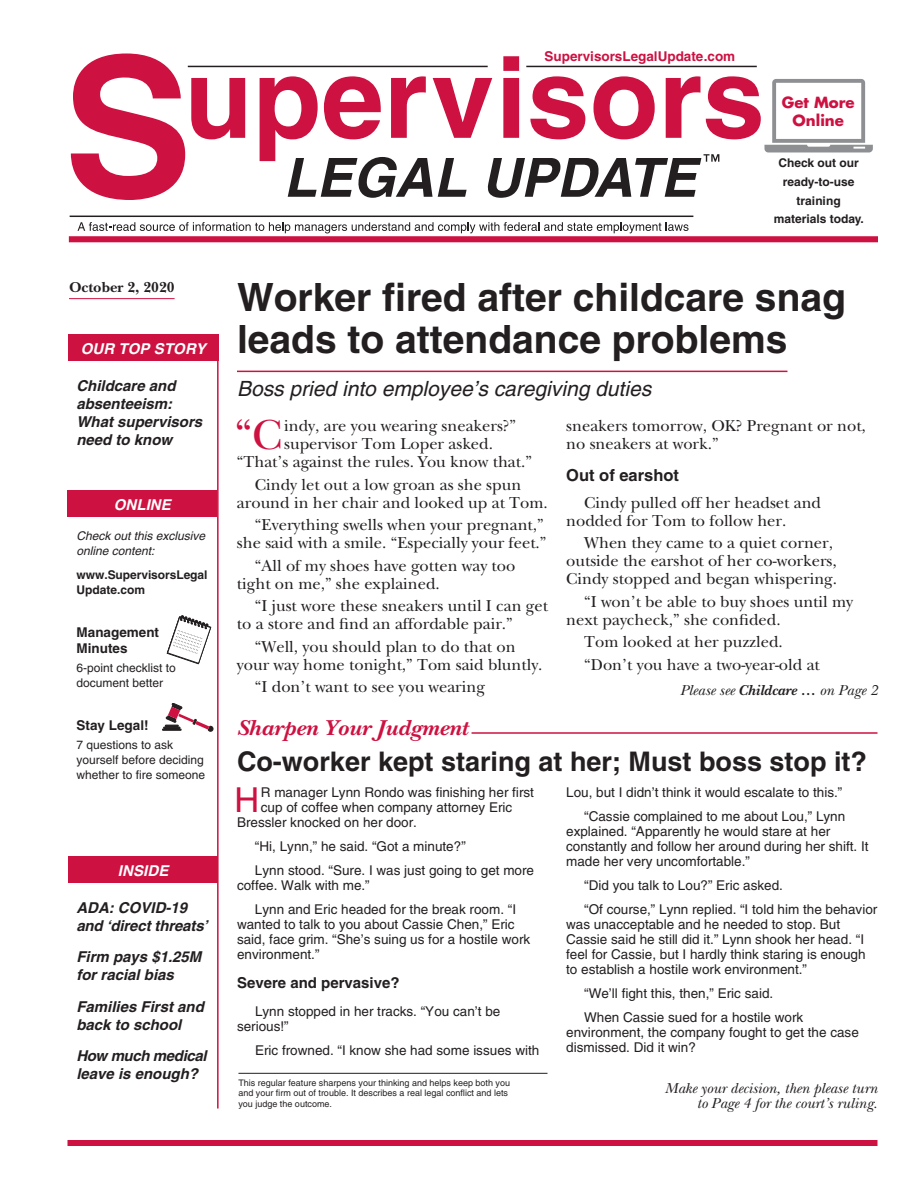
<style>
.page{position:relative;width:918px;height:1188px;background:#fff}
.page>*{position:absolute;margin:0;border:0;box-sizing:border-box;transform-origin:0 0}
.t1{font:43.8px "New Baskerville";color:#cd1141}
.t2{font:700 39px/42px "Helvetica";color:#231f20}
.t3{font:34.35px "Helvetica";color:#cd1141}
.t4{font:700 27px "Helvetica";color:#231f20}
.t5{font:italic 700 22.5px "New Baskerville";color:#cd1141;scale:1.08 1}
.t6{font:italic 21px "Helvetica";color:#231f20}
.t7{font:16.5px/18px "New Baskerville";color:#231f20}
.t8{font:700 16.5px "Helvetica";color:#231f20}
.t9{font:italic 700 15px/18px "Helvetica";color:#231f20}
.t10{font:italic 15px/15px "New Baskerville";color:#231f20;text-align:right}
.t11{font:italic 700 15px/18px "Helvetica";letter-spacing:-.025em;color:#231f20}
.t12{font:italic 700 15px "Helvetica";letter-spacing:.005em;color:#fff}
.t13{font:700 15px "Helvetica";color:#231f20}
.t14{font:700 15px/18px "Futura";color:#cd1141;text-align:center}
.t15{font:700 15px "New Baskerville";color:#231f20}
.t16{font:13.5px/15px "Helvetica";color:#231f20}
.t17{font:700 13.5px/15.8px "Helvetica";color:#231f20}
.t18{font:700 13.5px "Helvetica";color:#cd1141}
.t19{font:12px/15px "Helvetica";color:#231f20}
.t20{font:700 12px/18.9px "Helvetica";color:#231f20;text-align:center}
.t21{font:italic 12px/15px "Helvetica";color:#231f20}
.t22{font:9px/10.5px "Helvetica";color:#231f20}
.s1{font-weight:700}
</style>
<div class="page">
<svg style="left:71px;top:53px;width:114px;height:147px"></svg>
<svg style="left:191px;top:78px;width:54px;height:61px"></svg>
<div style="left:69px;top:236px;width:809px;height:6px;background:#cd1141"></div>
<svg style="left:78px;top:222px;width:611px;height:11px"></svg>
<hr style="left:70px;top:216px;width:623px;height:1px;background:#231f20">
<hr style="left:188px;top:66px;width:300px;height:1px;background:#231f20">
<svg style="left:260px;top:56px;width:613px;height:142px"></svg>
<hr style="left:69px;top:298px;width:106px;height:1px;background:#cd1141">
<hr style="left:237px;top:371px;width:550px;height:1px;background:#cd1141">
<div style="left:68px;top:1140px;width:810px;height:6px;background:#cd1141"></div>
<hr style="left:238px;top:1073px;width:310px;height:1px;background:#231f20">
<hr style="left:472px;top:732px;width:406px;height:2px;background:#cd1141">
<div style="left:68px;top:856px;width:150px;height:27px;background:#cd1141"></div>
<div style="left:68px;top:334px;width:151px;height:27px;background:#cd1141"></div>
<div style="left:67px;top:490px;width:150px;height:27px;background:#cd1141"></div>
<hr style="left:217px;top:334px;width:2px;height:775px;background:#cd1141">
<svg style="left:167px;top:616px;width:44px;height:48px"></svg>
<svg style="left:162px;top:703px;width:51px;height:28px"></svg>
<p class="t15" style="left:69px;top:279px;width:107px">October 2, 2020</p>
<p class="t12" style="left:81px;top:339px;width:127px">OUR TOP STORY</p>
<p class="t9" style="left:76px;top:376px;width:127px">Childcare and absenteeism:<br>What supervisors need to know</p>
<p class="t12" style="left:114px;top:495px;width:59px">ONLINE</p>
<p class="t21" style="left:77px;top:528px;width:130px">Check out this exclusive online content:</p>
<p class="t20" style="left:77px;top:567px;width:132px;line-height:15px;text-align:left">www.SupervisorsLegal<br>Update.com</p>
<p class="t17" style="left:77px;top:624px;width:84px">Management<br>Minutes</p>
<p class="t19" style="left:77px;top:660px;width:101px">6-point checklist to document better</p>
<p class="t17" style="left:77px;top:717px;width:74px">Stay Legal!</p>
<p class="t19" style="left:77px;top:738px;width:130px">7 questions to ask yourself before deciding whether to fire someone</p>
<p class="t12" style="left:118px;top:861px;width:52px">INSIDE</p>
<p class="t9" style="left:76px;top:898px;width:133px">ADA: COVID-19 and ‘direct threats’</p>
<p class="t9" style="left:76px;top:948px;width:127px">Firm pays $1.25M for racial bias</p>
<p class="t9" style="left:76px;top:997px;width:129px">Families First and back to school</p>
<p class="t11" style="left:76px;top:1047px;width:132px">How much medical leave is enough?</p>
<p class="t18" style="left:545px;top:48px;width:192px">SupervisorsLegalUpdate.com</p>
<p class="t14" style="left:782px;top:93px;width:74px">Get More<br>Online</p>
<p class="t20" style="left:774px;top:153px;width:92px">Check out our ready-to-use training materials today.</p>
<h2 class="t2" style="left:237px;top:275px;width:611px">Worker fired after childcare snag leads to attendance problems</h2>
<h3 class="t6" style="left:237px;top:377px;width:416px">Boss pried into employee’s caregiving duties</h3>
<h1 class="t1" style="left:235px;top:410px;width:49px">“C</h1>
<p class="t7" style="left:284px;top:417px;width:233px">indy, are you wearing sneakers?”</p>
<p class="t7" style="left:284px;top:435px;width:210px">supervisor Tom Loper asked.</p>
<p class="t7" style="left:237px;top:453px;width:297px">“That’s against the rules. You know that.”</p>
<p class="t7" style="left:237px;top:475px;width:312px;text-align:center">Cindy let out a low groan as she spun around in her chair and looked up at Tom.</p>
<p class="t7" style="left:237px;top:516px;width:311px;text-align:right">“Everything swells when your pregnant,” she said with a smile. “Especially your feet.”</p>
<p class="t7" style="left:237px;top:556px;width:280px;text-indent:18px">“All of my shoes have gotten way too tight on me,” she explained.</p>
<p class="t7" style="left:237px;top:597px;width:313px;text-indent:18px">“I just wore these sneakers until I can get to a store and find an affordable pair.”</p>
<p class="t7" style="left:237px;top:638px;width:307px;text-align:center">“Well, you should plan to do that on<br>your way home tonight,” Tom said bluntly.</p>
<p class="t7" style="left:255px;top:678px;width:232px">“I don’t want to see you wearing</p>
<h3 class="t5" style="left:237px;top:715px;width:215px">Sharpen Your Judgment</h3>
<p class="t7" style="left:566px;top:417px;width:301px">sneakers tomorrow, OK? Pregnant or not, no sneakers at work.”</p>
<p class="t8" style="left:566px;top:465px;width:114px">Out of earshot</p>
<p class="t7" style="left:566px;top:494px;width:256px;text-indent:18px">Cindy pulled off her headset and nodded for Tom to follow her.</p>
<p class="t7" style="left:566px;top:534px;width:272px;text-indent:18px">When they came to a quiet corner, outside the earshot of her co-workers,<br>Cindy stopped and began whispering.</p>
<p class="t7" style="left:566px;top:593px;width:288px;text-indent:18px">“I won’t be able to buy shoes until my next paycheck,” she confided.</p>
<p class="t7" style="left:584px;top:631px;width:237px;line-height:22.5px">Tom looked at her puzzled. “Don’t you have a two-year-old at</p>
<p class="t10" style="left:680px;top:683px;width:199px">Please see <span class="s1">Childcare …</span> on Page 2</p>
<h3 class="t4" style="left:237px;top:745px;width:632px">Co-worker kept staring at her; Must boss stop it?</h3>
<h3 class="t3" style="left:234px;top:780px;width:26px">H</h3>
<p class="t16" style="left:261px;top:785px;width:275px">R manager Lynn Rondo was finishing her first</p>
<p class="t16" style="left:261px;top:800px;width:253px">cup of coffee when company attorney Eric</p>
<p class="t16" style="left:237px;top:815px;width:182px">Bressler knocked on her door.</p>
<p class="t16" style="left:255px;top:834px;width:281px;line-height:24px">“Hi, Lynn,” he said. “Got a minute?”<br>Lynn stood. “Sure. I was just going to get more</p>
<p class="t16" style="left:255px;top:873px;width:263px;line-height:24px;text-indent:-18px">coffee. Walk with me.”<br>Lynn and Eric headed for the break room. “I</p>
<p class="t16" style="left:237px;top:917px;width:295px">wanted to talk to you about Cassie Chen,” Eric said, face grim. “She’s suing us for a hostile work environment.”</p>
<p class="t13" style="left:237px;top:973px;width:164px">Severe and pervasive?</p>
<p class="t16" style="left:237px;top:1004px;width:265px;text-indent:18px">Lynn stopped in her tracks. “You can’t be serious!”</p>
<p class="t16" style="left:255px;top:1043px;width:286px">Eric frowned. “I know she had some issues with</p>
<p class="t22" style="left:238px;top:1077px;width:273px">This regular feature sharpens your thinking and helps keep both you and your firm out of trouble. It describes a real legal conflict and lets you judge the outcome.</p>
<p class="t16" style="left:566px;top:780px;width:281px;line-height:24px;text-align:right">Lou, but I didn’t think it would escalate to this.” “Cassie complained to me about Lou,” Lynn</p>
<p class="t16" style="left:566px;top:824px;width:304px">explained. “Apparently he would stare at her constantly and follow her around during her shift. It made her very uncomfortable.”</p>
<p class="t16" style="left:584px;top:873px;width:295px;line-height:24px">“Did you talk to Lou?” Eric asked.<br>“Of course,” Lynn replied. “I told him the behavior</p>
<p class="t16" style="left:566px;top:917px;width:301px">was unacceptable and he needed to stop. But Cassie said he still did it.” Lynn shook her head. “I feel for Cassie, but I hardly think staring is enough to establish a hostile work environment.”</p>
<p class="t16" style="left:584px;top:981px;width:221px;line-height:24px">“We’ll fight this, then,” Eric said.<br>When Cassie sued for a hostile work</p>
<p class="t16" style="left:566px;top:1025px;width:294px">environment, the company fought to get the case dismissed. Did it win?</p>
<p class="t10" style="left:665px;top:1080px;width:215px">Make your decision, then please turn to Page 4 for the court’s ruling.</p>
</div>
